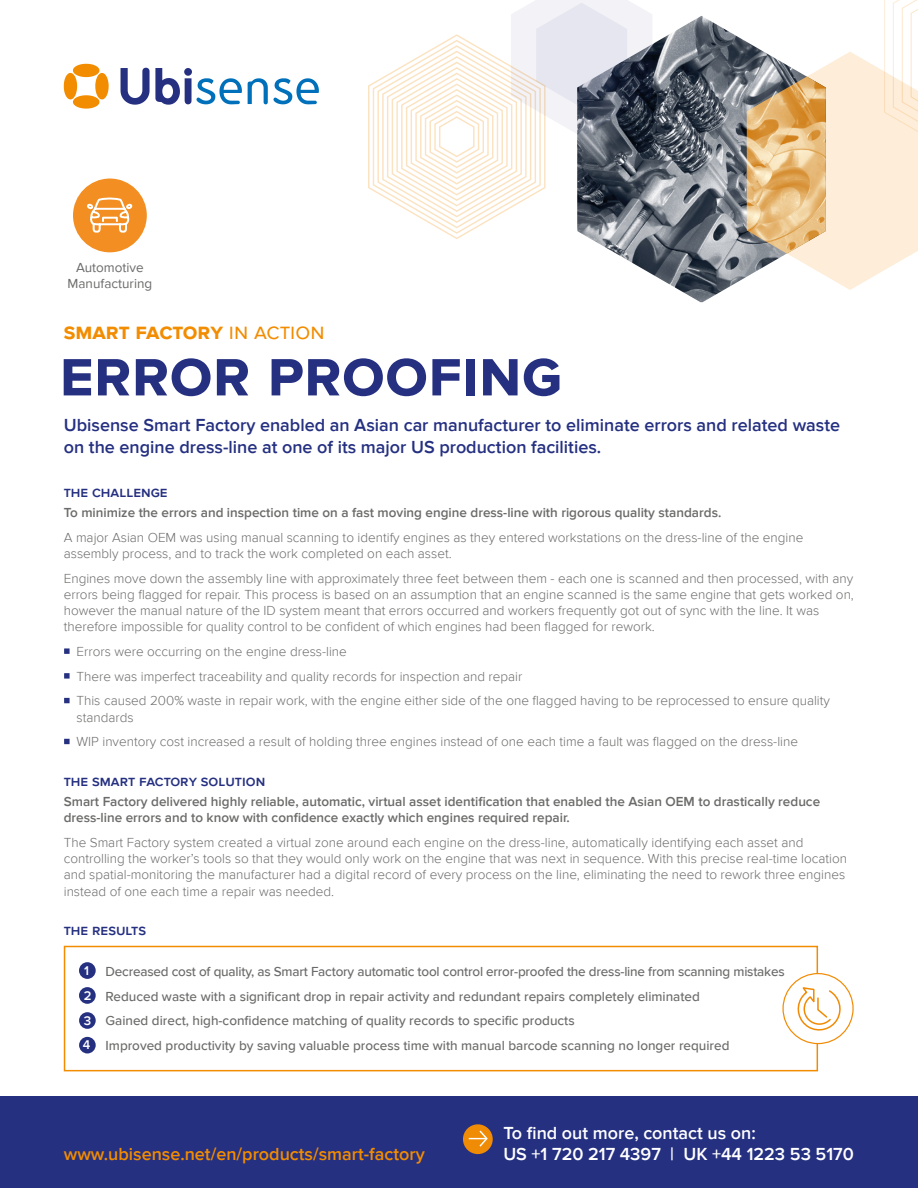
<style>
.page{position:relative;width:918px;height:1188px;background:#fff}
.page>*{position:absolute;margin:0;border:0;box-sizing:border-box;transform-origin:0 0}
.t1{font:700 66px "Proxima Nova S";color:#253081}
.t2{font:700 22.5px "Proxima Nova S";color:#f28c00}
.t3{font:600 18px/21.6px "Proxima Nova";color:#253081}
.t4{font:600 18px/21.6px "Proxima Nova";color:#fff}
.t5{font:600 18px "Proxima Nova";color:#f28c00}
.t6{font:600 15px "Proxima Nova S";color:#253081}
.t7{font:300 13.5px/16.2px "Proxima Nova";color:#6b6b6a}
.t8{font:500 13.5px "Proxima Nova";color:#6b6b6a}
.t9{font:600 13.5px/16.2px "Proxima Nova";color:#6b6b6a}
.t10{font:13.5px/16.2px "Proxima Nova";color:#6b6b6a;text-align:center}
.t11{font:600 13.05px/24.9px "Proxima Nova";color:#fff}
.s1{font-weight:400}
.s2{color:#253081}
</style>
<div class="page">
<svg style="left:64px;top:648px;width:6px;height:6px"></svg>
<svg style="left:64px;top:673px;width:6px;height:6px"></svg>
<svg style="left:64px;top:698px;width:6px;height:5px"></svg>
<svg style="left:64px;top:739px;width:6px;height:5px"></svg>
<svg style="left:64px;top:64px;width:45px;height:45px"></svg>
<svg style="left:121px;top:68px;width:121px;height:37px"></svg>
<svg style="left:248px;top:78px;width:71px;height:26px"></svg>
<div style="left:73px;top:179px;width:74px;height:73px;background:#f38f22;border-radius:50%"></div>
<svg style="left:87px;top:197px;width:46px;height:36px"></svg>
<div style="left:0;top:1097px;width:918px;height:91px;background:#253081"></div>
<div style="left:463px;top:1124px;width:30px;height:30px;background:#f08b05;border-radius:50%"></div>
<svg style="left:469px;top:1131px;width:19px;height:16px"></svg>
<div style="left:64px;top:946px;width:754px;height:125px;border:2px solid #f28c00"></div>
<div style="left:79px;top:962px;width:17px;height:17px;background:#253081;border-radius:50%"></div>
<div style="left:79px;top:987px;width:17px;height:17px;background:#253081;border-radius:50%"></div>
<div style="left:79px;top:1012px;width:17px;height:17px;background:#253081;border-radius:50%"></div>
<div style="left:79px;top:1037px;width:17px;height:16px;background:#253081;border-radius:50%"></div>
<img style="left:591px;top:16px;width:156px;height:286px">
<svg style="left:747px;top:0;width:171px;height:290px"></svg>
<svg style="left:368px;top:0;width:284px;height:239px"></svg>
<div style="left:783px;top:974px;width:70px;height:70px;background:#fff;border-radius:50%"></div>
<div style="left:782px;top:973px;width:72px;height:71px;border:1px solid #f18b05;border-radius:50%"></div>
<svg style="left:793px;top:986px;width:52px;height:49px"></svg>
<p class="t10" style="left:68px;top:260px;width:86px">Automotive<br>Manufacturing</p>
<h2 class="t2" style="left:64px;top:318px;width:262px">smart factory <span class="s1">in action</span></h2>
<h1 class="t1" style="left:60px;top:335px;width:504px">error proofing</h1>
<h3 class="t3" style="left:64px;top:415px;width:778px">Ubisense Smart Factory enabled an Asian car manufacturer to eliminate errors and related waste on the engine dress-line at one of its major US production facilities.</h3>
<p class="t6" style="left:64px;top:483px;width:105px">the challenge</p>
<p class="t9" style="left:64px;top:505px;width:659px">To minimize the errors and inspection time on a fast moving engine dress-line with rigorous quality standards.</p>
<p class="t7" style="left:64px;top:529px;width:741px">A major Asian OEM was using manual scanning to identify engines as they entered workstations on the dress-line of the engine assembly process, and to track the work completed on each asset.</p>
<p class="t7" style="left:64px;top:570px;width:792px">Engines move down the assembly line with approximately three feet between them - each one is scanned and then processed, with any errors being flagged for repair. This process is based on an assumption that an engine scanned is the same engine that gets worked on, however the manual nature of the ID system meant that errors occurred and workers frequently got out of sync with the line. It was therefore impossible for quality control to be confident of which engines had been flagged for rework.</p>
<p class="t7" style="left:64px;top:644px;width:285px"><span class="s2">▪</span> Errors were occurring on the engine dress-line</p>
<p class="t7" style="left:64px;top:668px;width:460px"><span class="s2">▪</span> There was imperfect traceability and quality records for inspection and repair</p>
<p class="t7" style="left:77px;top:693px;width:755px;text-indent:-13px"><span class="s2">▪</span> This caused 200% waste in repair work, with the engine either side of the one flagged having to be reprocessed to ensure quality standards</p>
<p class="t7" style="left:64px;top:734px;width:736px"><span class="s2">▪</span> WIP inventory cost increased a result of holding three engines instead of one each time a fault was flagged on the dress-line</p>
<p class="t6" style="left:64px;top:772px;width:203px">the smart factory solution</p>
<p class="t9" style="left:64px;top:794px;width:758px">Smart Factory delivered highly reliable, automatic, virtual asset identification that enabled the Asian OEM to drastically reduce dress-line errors and to know with confidence exactly which engines required repair.</p>
<p class="t7" style="left:64px;top:835px;width:785px">The Smart Factory system created a virtual zone around each engine on the dress-line, automatically identifying each asset and controlling the worker’s tools so that they would only work on the engine that was next in sequence. With this precise real-time location and spatial-monitoring the manufacturer had a digital record of every process on the line, eliminating the need to rework three engines instead of one each time a repair was needed.</p>
<p class="t6" style="left:64px;top:921px;width:84px">the results</p>
<p class="t11" style="left:83px;top:958px;width:10px">1<br>2<br>3<br>4</p>
<p class="t8" style="left:84px;top:964px;width:702px"><span class="s2">▪</span> Decreased cost of quality, as Smart Factory automatic tool control error-proofed the dress-line from scanning mistakes</p>
<p class="t8" style="left:84px;top:988px;width:617px"><span class="s2">▪</span> Reduced waste with a significant drop in repair activity and redundant repairs completely eliminated</p>
<p class="t8" style="left:84px;top:1013px;width:492px"><span class="s2">▪</span> Gained direct, high-confidence matching of quality records to specific products</p>
<p class="t8" style="left:84px;top:1038px;width:647px"><span class="s2">▪</span> Improved productivity by saving valuable process time with manual barcode scanning no longer required</p>
<h3 class="t5" style="left:64px;top:1144px;width:363px">www.ubisense.net/en/products/smart-factory</h3>
<h3 class="t4" style="left:503px;top:1122px;width:352px">To find out more, contact us on:<br>US +1 720 217 4397 | UK +44 1223 53 5170</h3>
</div>
